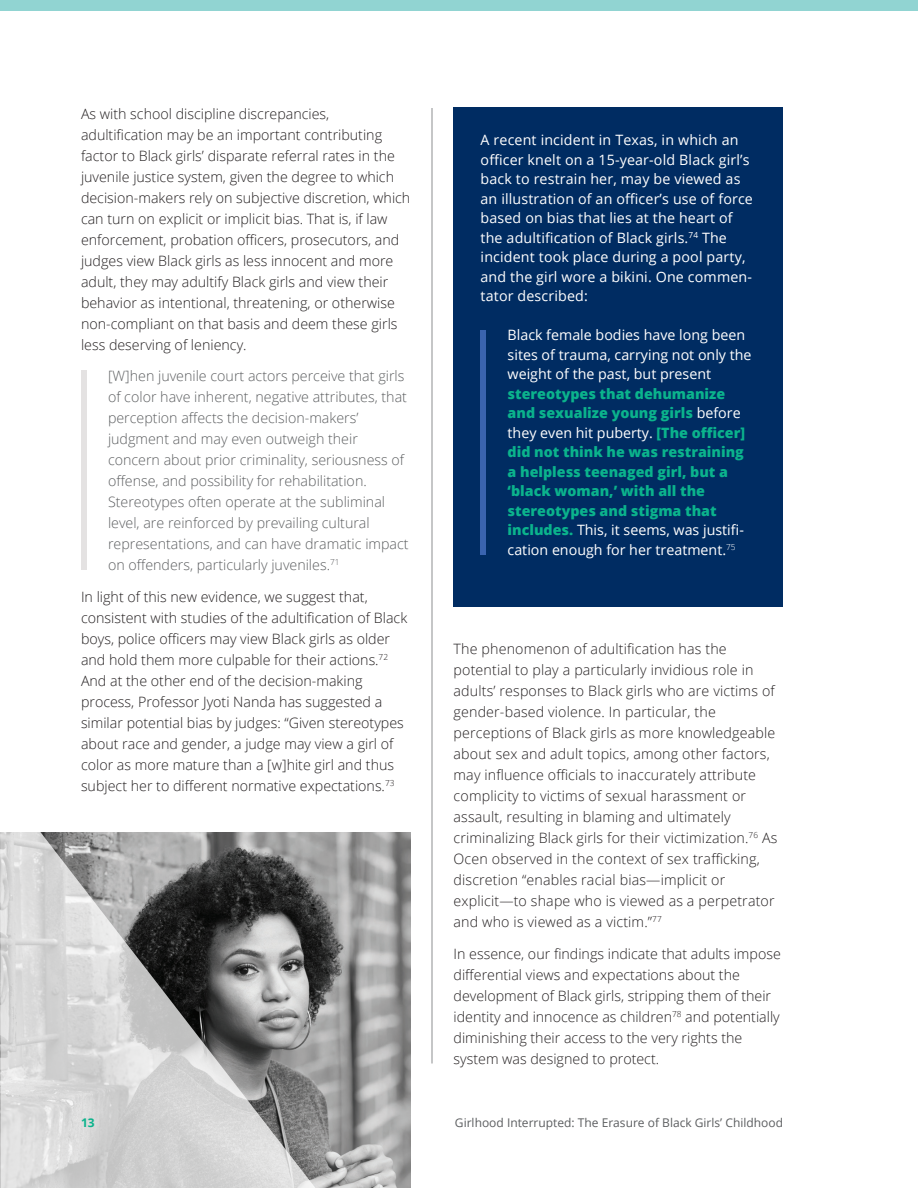
<style>
.page{position:relative;width:918px;height:1188px;background:#fff}
.page>*{position:absolute;margin:0;border:0;box-sizing:border-box;transform-origin:0 0}
.t1{font:300 14.25px/21px "Open Sans";color:#231f20}
.t2{font:300 14.25px/21px "Open Sans";color:#5c5e60}
.t3{font:14.25px/19.5px "Open Sans";letter-spacing:.01em;color:#fff}
.t4{font:800 14.25px/19.5px "Open Sans";color:#0bb38c}
.t5{font:12px "Open Sans";color:#5c5e60}
.t6{font:700 12px "Open Sans";color:#0bb38c}
.s1{font-weight:400;color:#fff}
</style>
<div class="page">
<div style="left:0;top:0;width:918px;height:11px;background:#91d4d2"></div>
<div style="left:81px;top:371px;width:5px;height:199px;background:#e4e2e2"></div>
<div style="left:454px;top:107px;width:329px;height:500px;background:#002c62"></div>
<div style="left:481px;top:330px;width:5px;height:225px;background:#3a64af"></div>
<hr style="left:432px;top:108px;width:1px;height:956px;background:#8d8f90">
<img style="left:315px;top:832px;width:95px;height:356px">
<svg style="left:0;top:832px;width:315px;height:356px;background:#aaa"></svg>
<p class="t1" style="left:81px;top:102px;width:331px">As with school discipline discrepancies, adultification may be an important contributing factor to Black girls’ disparate referral rates in the juvenile justice system, given the degree to which decision-makers rely on subjective discretion, which can turn on explicit or implicit bias. That is, if law enforcement, probation officers, prosecutors, and judges view Black girls as less innocent and more adult, they may adultify Black girls and view their behavior as intentional, threatening, or otherwise non-compliant on that basis and deem these girls less deserving of leniency.</p>
<p class="t2" style="left:108px;top:365px;width:302px">[W]hen juvenile court actors perceive that girls of color have inherent, negative attributes, that perception affects the decision-makers’ judgment and may even outweigh their concern about prior criminality, seriousness of offense, and possibility for rehabilitation.<br>Stereotypes often operate at the subliminal level, are reinforced by prevailing cultural representations, and can have dramatic impact on offenders, particularly juveniles.<sup>71</sup></p>
<p class="t1" style="left:81px;top:585px;width:328px">In light of this new evidence, we suggest that, consistent with studies of the adultification of Black boys, police officers may view Black girls as older and hold them more culpable for their actions.<sup>72<br></sup>And at the other end of the decision-making process, Professor Jyoti Nanda has suggested a similar potential bias by judges: “Given stereotypes about race and gender, a judge may view a girl of color as more mature than a [w]hite girl and thus subject her to different normative expectations.<sup>73</sup></p>
<p class="t6" style="left:81px;top:1114px;width:15px">13</p>
<p class="t3" style="left:481px;top:130px;width:274px">A recent incident in Texas, in which an officer knelt on a 15-year-old Black girl’s back to restrain her, may be viewed as an illustration of an officer’s use of force based on bias that lies at the heart of the adultification of Black girls.<sup>74</sup> The incident took place during a pool party, and the girl wore a bikini. One commen&shy;tator described:</p>
<p class="t3" style="left:508px;top:325px;width:246px">Black female bodies have long been sites of trauma, carrying not only the weight of the past, but present</p>
<p class="t4" style="left:508px;top:383px;width:239px">stereotypes that dehumanize and sexualize young girls <span class="s1">before they even hit puberty.</span> [The officer] did not think he was restraining a helpless teenaged girl, but a ‘black woman,’ with all the stereotypes and stigma that includes. <span class="s1">This, it seems, was justifi&shy;cation enough for her treatment.</span><sup>75</sup></p>
<p class="t1" style="left:454px;top:638px;width:325px">The phenomenon of adultification has the potential to play a particularly invidious role in adults’ responses to Black girls who are victims of gender-based violence. In particular, the perceptions of Black girls as more knowledgeable about sex and adult topics, among other factors, may influence officials to inaccurately attribute complicity to victims of sexual harassment or assault, resulting in blaming and ultimately criminalizing Black girls for their victimization.<sup>76</sup> As Ocen observed in the context of sex trafficking, discretion “enables racial bias—implicit or explicit—to shape who is viewed as a perpetrator and who is viewed as a victim.”<sup>77</sup></p>
<p class="t1" style="left:454px;top:942px;width:329px">In essence, our findings indicate that adults impose differential views and expectations about the development of Black girls, stripping them of their identity and innocence as children<sup>78</sup> and potentially diminishing their access to the very rights the system was designed to protect.</p>
<p class="t5" style="left:455px;top:1114px;width:330px">Girlhood Interrupted: The Erasure of Black Girls’ Childhood</p>
</div>
